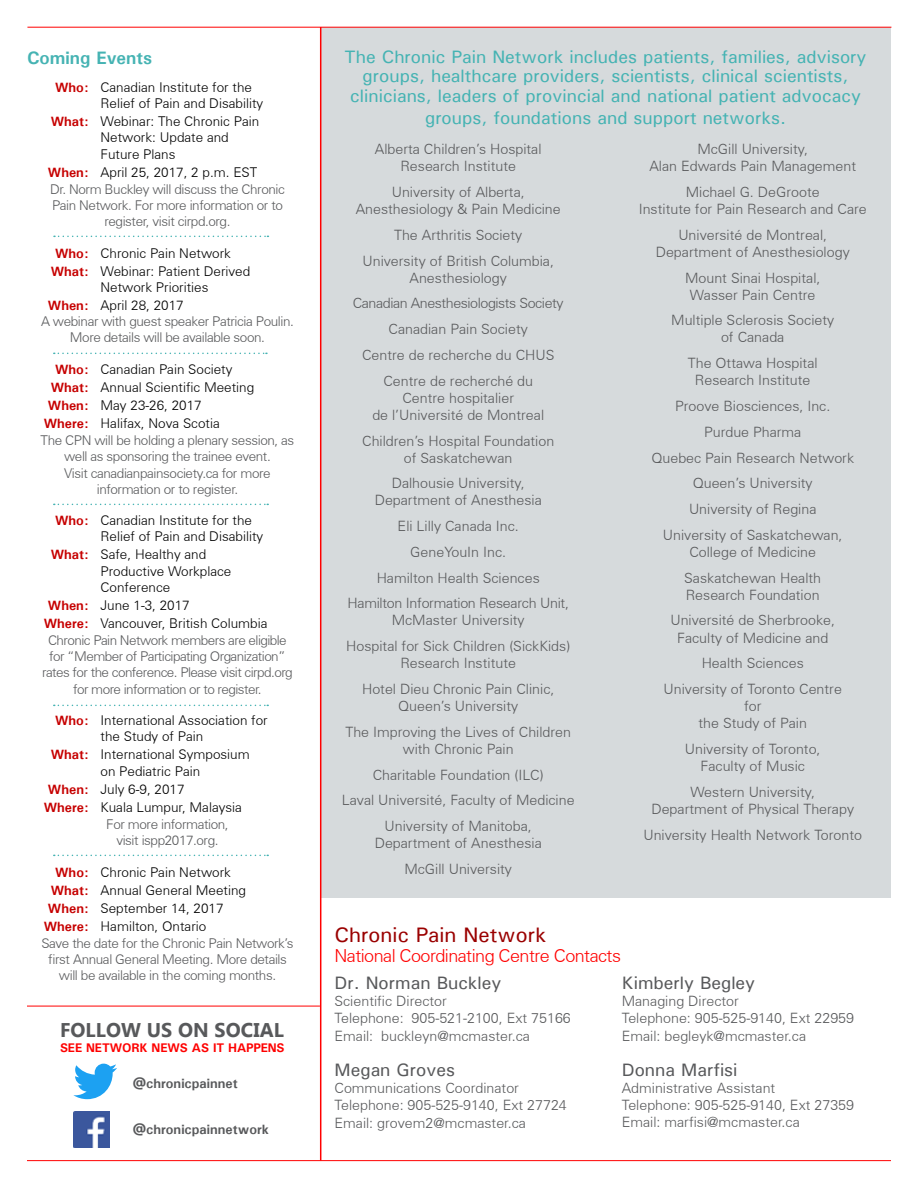
<style>
.page{position:relative;width:918px;height:1188px;background:#fff}
.page>*{position:absolute;margin:0;border:0;box-sizing:border-box;transform-origin:0 0}
.t1{font:500 21px "Univers";color:#9a0000}
.t2{font:700 19.8px "Microsoft New Tai Lue";letter-spacing:.005em;color:#58595b}
.t3{font:500 18px/19.5px "Univers";color:#45b3b3;text-align:center}
.t4{font:500 18px "Univers";color:#58595b}
.t5{font:300 18px "Univers";letter-spacing:-.03em;color:#f00}
.t6{font:700 18px "Univers";color:#45b3b3}
.t7{font:300 14.25px/25.8px "Univers";color:#58595b;text-align:center}
.t8{font:300 13.5px/16.2px "Univers";color:#000}
.t9{font:300 13.5px/16.2px "Univers";letter-spacing:-.03em;color:#58595b;text-align:center}
.t10{font:700 13.5px "Univers";color:#58595b}
.t11{font:700 12.6px "Univers";letter-spacing:-.01em;color:#fe0000}
.s1{font-weight:700;color:#c60000}
</style>
<div class="page">
<hr style="left:27px;top:1160px;width:864px;height:1px;background:#f00">
<div style="left:321px;top:27px;width:570px;height:870px;background:#d6dadc"></div>
<hr style="left:320px;top:27px;width:1px;height:1134px;background:#f00">
<svg style="left:73px;top:1064px;width:44px;height:35px"></svg>
<img style="left:73px;top:1111px;width:36px;height:36px">
<hr style="left:27px;top:1006px;width:293px;height:1px;background:#f00">
<hr style="left:27px;top:27px;width:864px;height:1px;background:#f00">
<svg style="left:54px;top:236px;width:214px;height:1px"></svg>
<svg style="left:54px;top:353px;width:213px;height:1px"></svg>
<svg style="left:54px;top:504px;width:214px;height:1px"></svg>
<svg style="left:54px;top:705px;width:214px;height:1px"></svg>
<svg style="left:54px;top:855px;width:214px;height:1px"></svg>
<p class="t6" style="left:27px;top:46px;width:127px">Coming Events</p>
<p class="t8" style="left:100px;top:79px;width:164px;text-indent:-45px"><span class="s1">Who:</span> Canadian Institute for the<br>Relief of Pain and Disability</p>
<p class="t8" style="left:100px;top:113px;width:160px;text-indent:-50px"><span class="s1">What:</span> Webinar: The Chronic Pain<br>Network: Update and<br>Future Plans</p>
<p class="t8" style="left:48px;top:164px;width:211px"><span class="s1">When:</span> April 25, 2017, 2 p.m. EST</p>
<p class="t9" style="left:50px;top:181px;width:236px">Dr. Norm Buckley will discuss the Chronic</p>
<p class="t9" style="left:52px;top:197px;width:232px">Pain Network. For more information or to</p>
<p class="t9" style="left:104px;top:213px;width:128px">register, visit cirpd.org.</p>
<p class="t8" style="left:51px;top:244px;width:201px;line-height:18px;text-indent:4px"><span class="s1">Who:</span> Chronic Pain Network<br><span class="s1">What:</span> Webinar: Patient Derived</p>
<p class="t8" style="left:48px;top:278px;width:162px;line-height:18px;text-indent:53px">Network Priorities<br><span class="s1">When:</span> April 28, 2017</p>
<p class="t9" style="left:41px;top:313px;width:254px">A webinar with guest speaker Patricia Poulin.<br>More details will be available soon.</p>
<p class="t8" style="left:55px;top:361px;width:179px"><span class="s1">Who:</span> Canadian Pain Society</p>
<p class="t8" style="left:51px;top:379px;width:205px"><span class="s1">What:</span> Annual Scientific Meeting</p>
<p class="t8" style="left:48px;top:397px;width:155px"><span class="s1">When:</span> May 23-26, 2017</p>
<p class="t8" style="left:44px;top:415px;width:178px"><span class="s1">Where:</span> Halifax, Nova Scotia</p>
<p class="t9" style="left:41px;top:432px;width:255px">The CPN will be holding a plenary session, as</p>
<p class="t9" style="left:64px;top:448px;width:208px">well as sponsoring the trainee event.</p>
<p class="t9" style="left:64px;top:465px;width:208px">Visit canadianpainsociety.ca for more</p>
<p class="t9" style="left:97px;top:481px;width:143px">information or to register.</p>
<p class="t8" style="left:100px;top:512px;width:164px;text-indent:-45px"><span class="s1">Who:</span> Canadian Institute for the<br>Relief of Pain and Disability</p>
<p class="t8" style="left:100px;top:547px;width:132px;text-indent:-50px"><span class="s1">What:</span> Safe, Healthy and<br>Productive Workplace<br>Conference</p>
<p class="t8" style="left:48px;top:597px;width:143px"><span class="s1">When:</span> June 1-3, 2017</p>
<p class="t8" style="left:44px;top:615px;width:225px"><span class="s1">Where:</span> Vancouver, British Columbia</p>
<p class="t9" style="left:48px;top:632px;width:240px">Chronic Pain Network members are eligible</p>
<p class="t9" style="left:49px;top:648px;width:238px">for “Member of Participating Organization”</p>
<p class="t9" style="left:42px;top:665px;width:252px">rates for the conference. Please visit cirpd.org</p>
<p class="t9" style="left:73px;top:681px;width:190px">for more information or to register.</p>
<p class="t8" style="left:101px;top:712px;width:169px;text-indent:-45px"><span class="s1">Who:</span> International Association for the Study of Pain</p>
<p class="t8" style="left:51px;top:747px;width:201px;text-align:center"><span class="s1">What:</span> International Symposium on Pediatric Pain</p>
<p class="t8" style="left:48px;top:781px;width:138px"><span class="s1">When:</span> July 6-9, 2017</p>
<p class="t8" style="left:44px;top:799px;width:200px"><span class="s1">Where:</span> Kuala Lumpur, Malaysia</p>
<p class="t9" style="left:106px;top:816px;width:124px">For more information,</p>
<p class="t9" style="left:116px;top:832px;width:104px">visit ispp2017.org.</p>
<p class="t8" style="left:55px;top:864px;width:177px"><span class="s1">Who:</span> Chronic Pain Network</p>
<p class="t8" style="left:51px;top:882px;width:197px"><span class="s1">What:</span> Annual General Meeting</p>
<p class="t8" style="left:48px;top:900px;width:177px"><span class="s1">When:</span> September 14, 2017</p>
<p class="t8" style="left:44px;top:918px;width:164px"><span class="s1">Where:</span> Hamilton, Ontario</p>
<p class="t9" style="left:41px;top:935px;width:254px">Save the date for the Chronic Pain Network’s</p>
<p class="t9" style="left:48px;top:951px;width:240px">first Annual General Meeting. More details</p>
<p class="t9" style="left:59px;top:967px;width:219px">will be available in the coming months.</p>
<h2 class="t2" style="left:60px;top:1019px;width:225px">FOLLOW US ON SOCIAL</h2>
<p class="t11" style="left:60px;top:1040px;width:226px">SEE NETWORK NEWS AS IT HAPPENS</p>
<p class="t10" style="left:133px;top:1074px;width:106px">@chronicpainnet</p>
<p class="t10" style="left:133px;top:1121px;width:138px">@chronicpainnetwork</p>
<p class="t3" style="left:345px;top:47px;width:524px">The Chronic Pain Network includes patients, families, advisory groups, healthcare providers, scientists, clinical scientists, clinicians, leaders of provincial and national patient advocacy</p>
<p class="t3" style="left:425px;top:107px;width:363px">groups, foundations and support networks.</p>
<p class="t7" style="left:375px;top:141px;width:168px;line-height:17.1px">Alberta Children’s Hospital<br>Research Institute</p>
<p class="t7" style="left:356px;top:183px;width:207px;line-height:17.1px">University of Alberta,<br>Anesthesiology &amp; Pain Medicine</p>
<p class="t7" style="left:362px;top:222px;width:193px">The Arthritis Society<br>University of British Columbia,</p>
<p class="t7" style="left:353px;top:265px;width:212px">Anesthesiology<br>Canadian Anesthesiologists Society<br>Canadian Pain Society<br>Centre de recherche du CHUS<br>Centre de recherché du</p>
<p class="t7" style="left:372px;top:389px;width:173px;line-height:17.1px">Centre hospitalier<br>de l’Université de Montreal</p>
<p class="t7" style="left:362px;top:432px;width:194px;line-height:17.1px">Children’s Hospital Foundation of Saskatchewan</p>
<p class="t7" style="left:375px;top:475px;width:169px;line-height:17.1px">Dalhousie University,<br>Department of Anesthesia</p>
<p class="t7" style="left:348px;top:513px;width:223px">Eli Lilly Canada Inc.<br>GeneYouIn Inc.<br>Hamilton Health Sciences<br>Hamilton Information Research Unit,</p>
<p class="t7" style="left:346px;top:608px;width:226px">McMaster University<br>Hospital for Sick Children (SickKids)</p>
<p class="t7" style="left:362px;top:650px;width:194px">Research Institute<br>Hotel Dieu Chronic Pain Clinic,</p>
<p class="t7" style="left:345px;top:693px;width:227px">Queen’s University<br>The Improving the Lives of Children</p>
<p class="t7" style="left:342px;top:736px;width:234px">with Chronic Pain<br>Charitable Foundation (ILC)<br>Laval Université, Faculty of Medicine<br>University of Manitoba,</p>
<p class="t7" style="left:375px;top:830px;width:169px">Department of Anesthesia<br>McGill University</p>
<p class="t7" style="left:649px;top:140px;width:208px;line-height:17.1px">McGill University,<br>Alan Edwards Pain Management</p>
<p class="t7" style="left:639px;top:183px;width:230px;line-height:17.1px">Michael G. DeGroote<br>Institute for Pain Research and Care</p>
<p class="t7" style="left:656px;top:226px;width:196px;line-height:17.1px">Université de Montreal,<br>Department of Anesthesiology</p>
<p class="t7" style="left:685px;top:269px;width:137px;line-height:17.1px">Mount Sinai Hospital,<br>Wasser Pain Centre</p>
<p class="t7" style="left:671px;top:312px;width:165px;line-height:17.1px">Multiple Sclerosis Society of Canada</p>
<p class="t7" style="left:688px;top:355px;width:131px;line-height:17.1px">The Ottawa Hospital<br>Research Institute</p>
<p class="t7" style="left:651px;top:393px;width:204px">Proove Biosciences, Inc.<br>Purdue Pharma<br>Quebec Pain Research Network<br>Queen’s University<br>University of Regina<br>University of Saskatchewan,</p>
<p class="t7" style="left:684px;top:539px;width:138px">College of Medicine<br>Saskatchewan Health</p>
<p class="t7" style="left:670px;top:582px;width:166px">Research Foundation<br>Université de Sherbrooke,</p>
<p class="t7" style="left:664px;top:625px;width:180px">Faculty of Medicine and<br>Health Sciences<br>University of Toronto Centre</p>
<p class="t7" style="left:699px;top:697px;width:110px;line-height:17.1px">for<br>the Study of Pain</p>
<p class="t7" style="left:685px;top:740px;width:137px;line-height:17.1px">University of Toronto,<br>Faculty of Music</p>
<p class="t7" style="left:651px;top:783px;width:204px;line-height:17.1px">Western University,<br>Department of Physical Therapy</p>
<p class="t7" style="left:643px;top:822px;width:220px">University Health Network Toronto</p>
<h1 class="t1" style="left:334px;top:922px;width:213px">Chronic Pain Network</h1>
<p class="t5" style="left:334px;top:944px;width:288px">National Coordinating Centre Contacts</p>
<p class="t4" style="left:334px;top:971px;width:169px">Dr. Norman Buckley</p>
<p class="t7" style="left:334px;top:992px;width:238px;line-height:17.5px;text-align:left">Scientific Director<br>Telephone: 905-521-2100, Ext 75166<br>Email: buckleyn@mcmaster.ca</p>
<p class="t4" style="left:334px;top:1058px;width:122px">Megan Groves</p>
<p class="t7" style="left:334px;top:1079px;width:234px;line-height:17.5px;text-align:left">Communications Coordinator<br>Telephone: 905-525-9140, Ext 27724<br>Email: grovem2@mcmaster.ca</p>
<p class="t4" style="left:622px;top:971px;width:135px">Kimberly Begley</p>
<p class="t7" style="left:622px;top:992px;width:234px;line-height:17.5px;text-align:left">Managing Director<br>Telephone: 905-525-9140, Ext 22959<br>Email: begleyk@mcmaster.ca</p>
<p class="t4" style="left:622px;top:1058px;width:117px">Donna Marfisi</p>
<p class="t7" style="left:622px;top:1080px;width:234px;line-height:17.1px;text-align:left">Administrative Assistant<br>Telephone: 905-525-9140, Ext 27359<br>Email: marfisi@mcmaster.ca</p>
</div>
